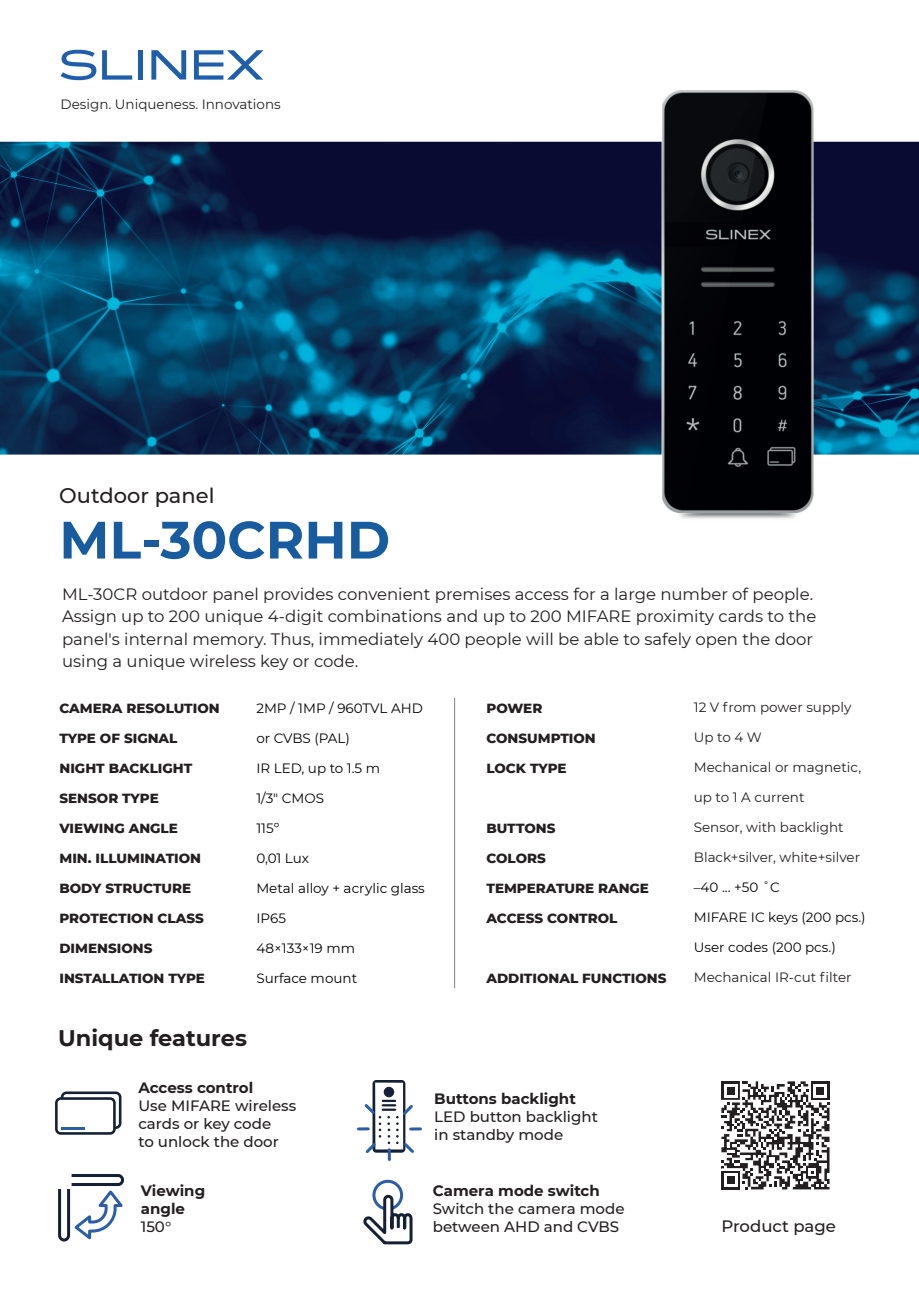
<style>
.page{position:relative;width:919px;height:1289px;background:#fff}
.page>*{position:absolute;margin:0;border:0;box-sizing:border-box;transform-origin:0 0}
.t1{font:700 52.5px "Montserrat";color:#185c9f}
.t2{font:700 22.5px "Montserrat";color:#231f20}
.t3{font:500 21px "Montserrat";color:#231f20}
.t4{font:16.5px/22.5px "Montserrat";color:#231f20}
.t5{font:500 16.5px "Montserrat";color:#231f20}
.t6{font:500 15px/18px "Montserrat";color:#231f20}
.t7{font:700 15px/18px "Montserrat";color:#231f20}
.t8{font:800 13.5px "Montserrat";color:#231f20}
.t9{font:13.5px "Montserrat";color:#231f20}
.t10{font:13.5px "Montserrat";color:#000}
.t11{font:13.5px "Montserrat";color:#040504}
.t12{font:13.5px "Montserrat";color:#000001}
.t13{font:13.5px "Montserrat";letter-spacing:-.01em;color:#010103}
.s1{color:#010103}
</style>
<div class="page">
<img style="left:0;top:49px;width:918px;height:1142px">
<svg style="left:61px;top:50px;width:35px;height:30px"></svg>
<svg style="left:102px;top:50px;width:30px;height:30px"></svg>
<div style="left:138px;top:50px;width:5px;height:30px;background:#1f5eab"></div>
<svg style="left:151px;top:50px;width:35px;height:30px"></svg>
<svg style="left:194px;top:50px;width:69px;height:30px"></svg>
<svg style="left:57px;top:1172px;width:70px;height:70px"></svg>
<div style="left:372px;top:1179px;width:31px;height:31px;border:3px solid #2c5dab;border-radius:50%"></div>
<svg style="left:363px;top:1193px;width:50px;height:52px"></svg>
<svg style="left:721px;top:1081px;width:108px;height:108px"></svg>
<svg style="left:358px;top:1079px;width:62px;height:80px"></svg>
<svg style="left:55px;top:1091px;width:66px;height:43px"></svg>
<hr style="left:61px;top:1127px;width:23px;height:2px;background:#2c5dab">
<p class="t9" style="left:61px;top:95px;width:222px">Design. Uniqueness. Innovations</p>
<p class="t3" style="left:59px;top:481px;width:157px">Outdoor panel</p>
<h1 class="t1" style="left:59px;top:502px;width:332px">ML-30CRHD</h1>
<p class="t4" style="left:62px;top:582px;width:755px">ML-30CR outdoor panel provides convenient premises access for a large number of people.<br>Assign up to 200 unique 4-digit combinations and up to 200 MIFARE proximity cards to the panel's internal memory. Thus, immediately 400 people will be able to safely open the door using a unique wireless key or code.</p>
<p class="t10" style="left:256px;top:700px;width:168px">2MP / 1MP / 960TVL <span class="s1">AHD</span></p>
<p class="t13" style="left:256px;top:730px;width:95px">or CVBS (PAL)</p>
<p class="t10" style="left:256px;top:760px;width:125px">IR LED, up to 1.5 m</p>
<p class="t10" style="left:256px;top:790px;width:69px">1/3" CMOS</p>
<p class="t10" style="left:256px;top:820px;width:24px">115<span class="s1">º</span></p>
<p class="t10" style="left:256px;top:850px;width:54px">0,01 Lux</p>
<p class="t10" style="left:256px;top:880px;width:170px">Metal alloy + acrylic glass</p>
<p class="t10" style="left:256px;top:910px;width:31px">IP65</p>
<p class="t10" style="left:256px;top:940px;width:100px">48×133×19 mm</p>
<p class="t10" style="left:256px;top:970px;width:102px">Surface mount</p>
<p class="t9" style="left:693px;top:697px;width:159px">12 V from power supply</p>
<p class="t9" style="left:693px;top:727px;width:70px">Up to 4 W</p>
<p class="t9" style="left:693px;top:757px;width:169px">Mechanical or magnetic,</p>
<p class="t9" style="left:693px;top:787px;width:112px">up to 1 A current</p>
<p class="t9" style="left:693px;top:817px;width:151px">Sensor, with backlight</p>
<p class="t9" style="left:693px;top:847px;width:168px">Black+silver, white+silver</p>
<p class="t12" style="left:693px;top:877px;width:87px">–40 ... +50 ˚C</p>
<p class="t11" style="left:693px;top:907px;width:173px">MIFARE IC keys (200 pcs.)</p>
<p class="t11" style="left:693px;top:937px;width:143px">User codes (200 pcs.)</p>
<p class="t9" style="left:693px;top:967px;width:159px">Mechanical IR-cut filter</p>
<p class="t8" style="left:59px;top:698px;width:162px">CAMERA RESOLUTION</p>
<p class="t8" style="left:59px;top:728px;width:119px">TYPE OF SIGNAL</p>
<p class="t8" style="left:59px;top:758px;width:134px">NIGHT BACKLIGHT</p>
<p class="t8" style="left:59px;top:788px;width:101px">SENSOR TYPE</p>
<p class="t8" style="left:59px;top:818px;width:120px">VIEWING ANGLE</p>
<p class="t8" style="left:59px;top:848px;width:143px">MIN. ILLUMINATION</p>
<p class="t8" style="left:59px;top:878px;width:133px">BODY STRUCTURE</p>
<p class="t8" style="left:59px;top:908px;width:146px">PROTECTION CLASS</p>
<p class="t8" style="left:59px;top:938px;width:94px">DIMENSIONS</p>
<p class="t8" style="left:59px;top:968px;width:147px">INSTALLATION TYPE</p>
<p class="t8" style="left:486px;top:698px;width:57px">POWER</p>
<p class="t8" style="left:486px;top:728px;width:111px">CONSUMPTION</p>
<p class="t8" style="left:486px;top:758px;width:82px">LOCK TYPE</p>
<p class="t8" style="left:486px;top:818px;width:71px">BUTTONS</p>
<p class="t8" style="left:486px;top:848px;width:61px">COLORS</p>
<p class="t8" style="left:486px;top:878px;width:164px">TEMPERATURE RANGE</p>
<p class="t8" style="left:486px;top:908px;width:132px">ACCESS CONTROL</p>
<p class="t8" style="left:486px;top:968px;width:181px">ADDITIONAL FUNCTIONS</p>
<h2 class="t2" style="left:58px;top:1021px;width:190px">Unique features</h2>
<p class="t7" style="left:138px;top:1078px;width:116px">Access control</p>
<p class="t6" style="left:138px;top:1096px;width:159px">Use MIFARE wireless cards or key code<br>to unlock the door</p>
<p class="t7" style="left:141px;top:1180px;width:66px">Viewing angle</p>
<p class="t6" style="left:141px;top:1217px;width:32px">150°</p>
<p class="t7" style="left:434px;top:1088px;width:143px">Buttons backlight</p>
<p class="t6" style="left:434px;top:1106px;width:165px">LED button backlight in standby mode</p>
<p class="t7" style="left:433px;top:1180px;width:168px">Camera mode switch</p>
<p class="t6" style="left:433px;top:1199px;width:193px">Switch the camera mode between AHD and CVBS</p>
<p class="t5" style="left:721px;top:1214px;width:116px">Product page</p>
</div>
